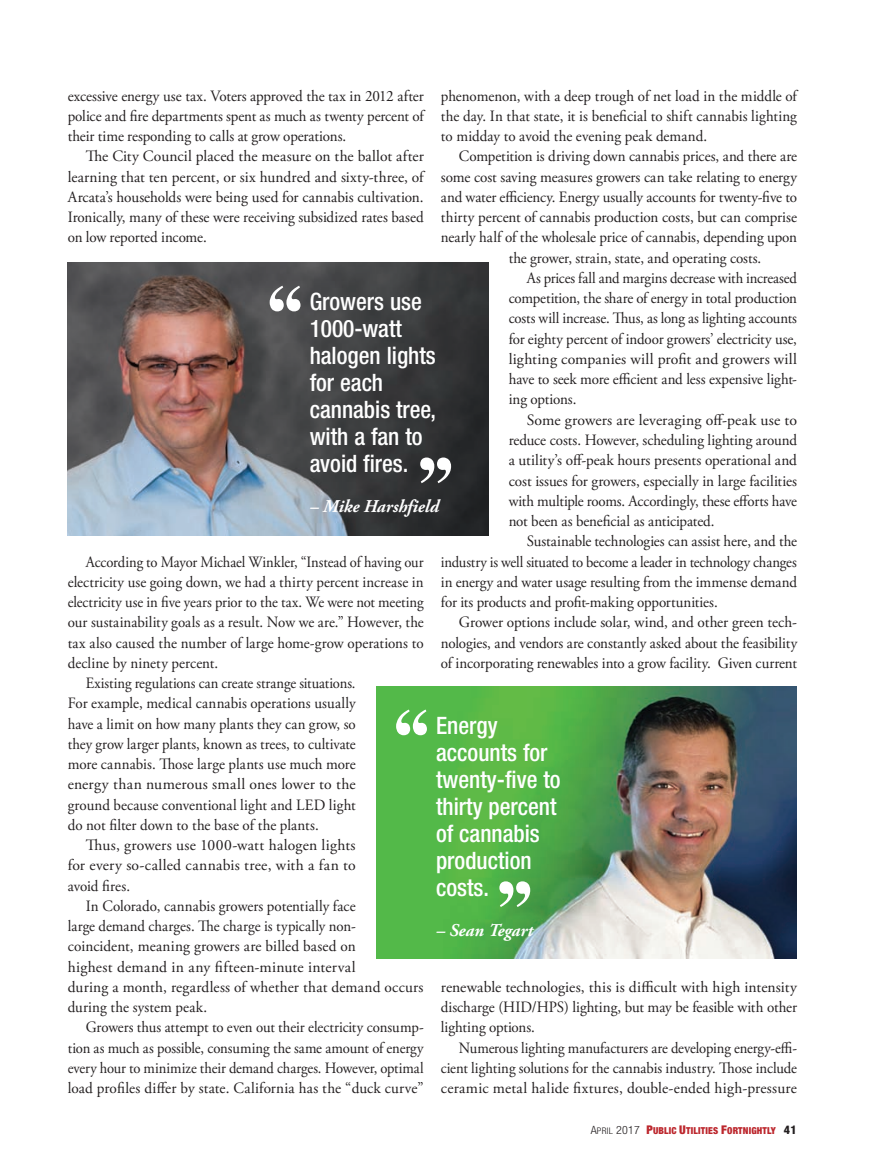
<style>
.page{position:relative;width:878px;height:1175px;background:#fff}
.page>*{position:absolute;margin:0;border:0;box-sizing:border-box;transform-origin:0 0}
.t1{font:700 76.5px "Times";color:#fff}
.t2{font:500 condensed 24px/27px "Helvetica Neue";color:#fff}
.t3{font:italic 700 18px "Adobe Garamond Pro";color:#fff}
.t4{font:15.75px/20.2px "Adobe Garamond Pro";color:#231f20;text-align:justify;scale:.95 1}
.t5{font:15.75px/20.2px "Adobe Garamond Pro";color:#231f20;text-align:justify}
.t6{font:15.75px/20.2px "Adobe Garamond Pro";color:#231f20;text-align:justify;scale:.93 1}
.t7{font:15.75px/20.2px "Adobe Garamond Pro";color:#231f20;text-align:justify;scale:.96 1}
.t8{font:15.75px "Adobe Garamond Pro";color:#231f20;scale:.94 1}
.t9{font:15.75px "Adobe Garamond Pro";color:#231f20;scale:.92 1}
.t10{font:15.75px "Adobe Garamond Pro";letter-spacing:.02em;color:#231f20}
.t11{font:900 condensed 9.6px "Helvetica Neue";letter-spacing:.02em;color:#bc272d}
.s1{font-weight:300;font-size:11.4px;color:#231f20}
.s2{font-weight:300;font-size:9.15px;color:#231f20}
.s3{font-size:12px}
.s4{font-weight:800;font-size:12px;color:#231f20}
</style>
<div class="page">
<img style="left:68px;top:262px;width:420px;height:273px">
<img style="left:376px;top:686px;width:420px;height:273px">
<p class="t7" style="left:68px;top:87px;width:372px">excessive energy use tax. Voters approved the tax in 2012 after police and fire departments spent as much as twenty percent of their time responding to calls at grow operations.</p>
<p class="t5" style="left:68px;top:148px;width:357px;text-indent:18px">The City Council placed the measure on the ballot after learning that ten percent, or six hundred and sixty-three, of Arcata’s households were being used for cannabis cultivation.<br>Ironically, many of these were receiving subsidized rates based on low reported income.</p>
<p class="t4" style="left:441px;top:87px;width:376px">phenomenon, with a deep trough of net load in the middle of the day. In that state, it is beneficial to shift cannabis lighting to midday to avoid the evening peak demand.</p>
<p class="t4" style="left:459px;top:148px;width:357px">Competition is driving down cannabis prices, and there are</p>
<p class="t7" style="left:441px;top:168px;width:372px">some cost saving measures growers can take relating to energy</p>
<p class="t4" style="left:441px;top:188px;width:376px">and water efficiency. Energy usually accounts for twenty-five to</p>
<p class="t7" style="left:441px;top:208px;width:372px">thirty percent of cannabis production costs, but can comprise</p>
<p class="t4" style="left:441px;top:229px;width:376px">nearly half of the wholesale price of cannabis, depending upon</p>
<p class="t4" style="left:508px;top:249px;width:267px">the grower, strain, state, and operating costs.</p>
<p class="t6" style="left:526px;top:269px;width:292px">As prices fall and margins decrease with increased</p>
<p class="t8" style="left:508px;top:292px;width:308px">competition, the share of energy in total production</p>
<p class="t8" style="left:508px;top:312px;width:308px">costs will increase. Thus, as long as lighting accounts</p>
<p class="t4" style="left:508px;top:330px;width:305px">for eighty percent of indoor growers’ electricity use,</p>
<p class="t5" style="left:508px;top:350px;width:290px">lighting companies will profit and growers will</p>
<p class="t4" style="left:508px;top:370px;width:305px">have to seek more efficient and less expensive light-</p>
<p class="t4" style="left:508px;top:391px;width:73px">ing options.</p>
<p class="t5" style="left:526px;top:411px;width:272px">Some growers are leveraging off-peak use to</p>
<p class="t4" style="left:508px;top:431px;width:305px">reduce costs. However, scheduling lighting around</p>
<p class="t5" style="left:508px;top:451px;width:290px">a utility’s off-peak hours presents operational and</p>
<p class="t7" style="left:508px;top:472px;width:302px">cost issues for growers, especially in large facilities</p>
<p class="t8" style="left:508px;top:494px;width:308px">with multiple rooms. Accordingly, these efforts have</p>
<p class="t4" style="left:508px;top:512px;width:218px">not been as beneficial as anticipated.</p>
<p class="t4" style="left:526px;top:532px;width:286px">Sustainable technologies can assist here, and the</p>
<p class="t6" style="left:441px;top:553px;width:384px">industry is well situated to become a leader in technology changes</p>
<p class="t4" style="left:441px;top:573px;width:376px">in energy and water usage resulting from the immense demand</p>
<p class="t4" style="left:441px;top:593px;width:293px">for its products and profit-making opportunities.</p>
<p class="t5" style="left:459px;top:613px;width:339px">Grower options include solar, wind, and other green tech-</p>
<p class="t4" style="left:441px;top:634px;width:376px">nologies, and vendors are constantly asked about the feasibility</p>
<p class="t4" style="left:441px;top:654px;width:376px">of incorporating renewables into a grow facility. Given current</p>
<h1 class="t1" style="left:264px;top:281px;width:44px">‘‘</h1>
<h2 class="t2" style="left:309px;top:290px;width:128px">Growers use<br>1000-watt halogen lights for each cannabis tree, with a fan to avoid fires.</h2>
<p class="t3" style="left:310px;top:499px;width:130px">– Mike Harshfield</p>
<h1 class="t1" style="left:414px;top:453px;width:44px">’’</h1>
<p class="t9" style="left:86px;top:555px;width:369px">According to Mayor Michael Winkler, “Instead of having our</p>
<p class="t4" style="left:68px;top:573px;width:376px">electricity use going down, we had a thirty percent increase in</p>
<p class="t6" style="left:68px;top:593px;width:384px">electricity use in five years prior to the tax. We were not meeting</p>
<p class="t8" style="left:68px;top:616px;width:380px">our sustainability goals as a result. Now we are.” However, the</p>
<p class="t4" style="left:68px;top:634px;width:376px">tax also caused the number of large home-grow operations to</p>
<p class="t4" style="left:68px;top:654px;width:160px">decline by ninety percent.</p>
<p class="t9" style="left:86px;top:676px;width:295px">Existing regulations can create strange situations.</p>
<p class="t4" style="left:68px;top:694px;width:305px">For example, medical cannabis operations usually</p>
<p class="t8" style="left:68px;top:717px;width:308px">have a limit on how many plants they can grow, so</p>
<p class="t6" style="left:68px;top:735px;width:311px">they grow larger plants, known as trees, to cultivate</p>
<p class="t4" style="left:68px;top:755px;width:305px">more cannabis. Those large plants use much more</p>
<p class="t5" style="left:68px;top:775px;width:289px">energy than numerous small ones lower to the</p>
<p class="t4" style="left:68px;top:796px;width:305px">ground because conventional light and LED light</p>
<p class="t4" style="left:68px;top:816px;width:266px">do not filter down to the base of the plants.</p>
<p class="t5" style="left:86px;top:836px;width:271px">Thus, growers use 1000-watt halogen lights</p>
<p class="t10" style="left:68px;top:859px;width:289px">for every so-called cannabis tree, with a fan to</p>
<p class="t4" style="left:68px;top:877px;width:67px">avoid fires.</p>
<p class="t4" style="left:86px;top:897px;width:286px">In Colorado, cannabis growers potentially face</p>
<p class="t8" style="left:68px;top:919px;width:308px">large demand charges. The charge is typically non-</p>
<p class="t5" style="left:68px;top:937px;width:289px">coincident, meaning growers are billed based on</p>
<p class="t5" style="left:68px;top:958px;width:289px">highest demand in any fifteen-minute interval</p>
<p class="t5" style="left:68px;top:978px;width:357px">during a month, regardless of whether that demand occurs</p>
<p class="t4" style="left:68px;top:998px;width:148px">during the system peak.</p>
<p class="t8" style="left:86px;top:1021px;width:361px">Growers thus attempt to even out their electricity consump-</p>
<p class="t6" style="left:68px;top:1039px;width:384px">tion as much as possible, consuming the same amount of energy</p>
<p class="t9" style="left:68px;top:1061px;width:388px">every hour to minimize their demand charges. However, optimal</p>
<p class="t7" style="left:68px;top:1079px;width:372px">load profiles differ by state. California has the “duck curve”</p>
<h1 class="t1" style="left:390px;top:705px;width:44px">‘‘</h1>
<h2 class="t2" style="left:436px;top:714px;width:126px">Energy accounts for twenty-five to thirty percent of cannabis production costs.</h2>
<p class="t3" style="left:436px;top:922px;width:98px">– Sean Tegart</p>
<h1 class="t1" style="left:493px;top:876px;width:44px">’’</h1>
<p class="t5" style="left:441px;top:978px;width:357px">renewable technologies, this is difficult with high intensity discharge (HID/HPS) lighting, but may be feasible with other lighting options.</p>
<p class="t6" style="left:441px;top:1039px;width:384px;text-indent:18px">Numerous lighting manufacturers are developing energy-effi&shy;cient lighting solutions for the cannabis industry. Those include ceramic metal halide fixtures, double-ended high-pressure</p>
<p class="t11" style="left:590px;top:1126px;width:207px"><span class="s1">A</span><span class="s2">PRIL</span> <span class="s1">2017</span> <span class="s3">P</span>UBLIC <span class="s3">U</span>TILITIES <span class="s3">F</span>ORTNIGHTLY <span class="s4">41</span></p>
</div>
